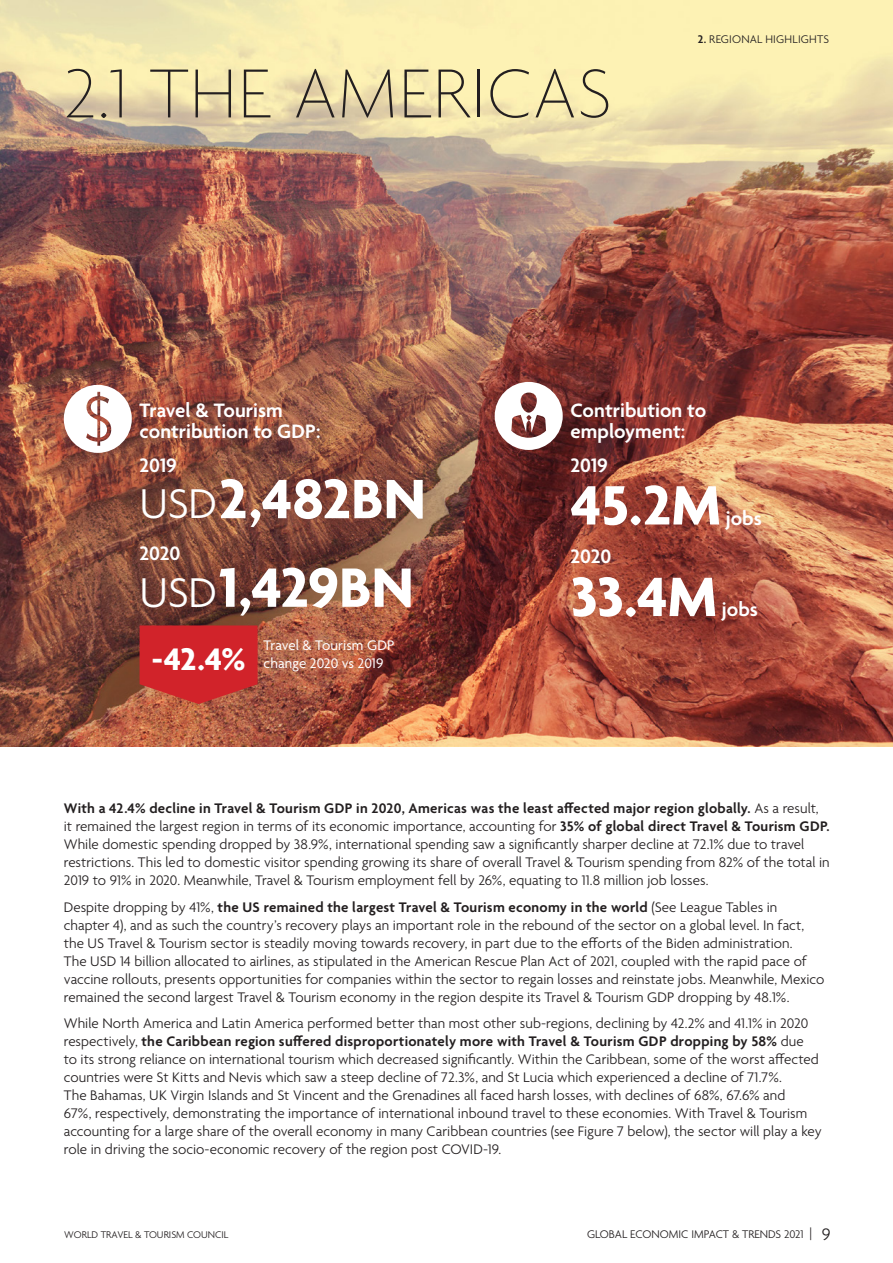
<style>
.page{position:relative;width:893px;height:1263px;background:#fff}
.page>*{position:absolute;margin:0;border:0;box-sizing:border-box;transform-origin:0 0}
.t1{font:100 75px "Agenda";letter-spacing:.015em;color:#231f20}
.t2{font:700 60px "Agenda";letter-spacing:-.005em;color:#fff}
.t3{font:700 33.75px "Agenda";color:#fff}
.body{font:600 21px/21px "Agenda";color:#fff}
.body-2{font:300 15px/18px "Agenda";letter-spacing:.005em;color:#231f20}
.body-3{font:15px/18px "Agenda";color:#fff}
.t4{font:300 12px "Agenda";color:#231f20}
.t5{font:300 10.5px "Agenda";color:#231f20}
.s1{font-weight:600}
.s2{font-weight:300;font-size:45px}
.s3{font-size:13.5px}
.s4{font-size:18px}
</style>
<div class="page">
<img style="left:0;top:0;width:893px;height:746px">
<svg style="left:495px;top:382px;width:68px;height:68px"></svg>
<svg style="left:140px;top:625px;width:118px;height:79px;background:#cc2b2d"></svg>
<svg style="left:64px;top:385px;width:68px;height:68px"></svg>
<p class="t1" style="left:64px;top:53px;width:549px">2.1 THE AMERICAS</p>
<p class="t4" style="left:698px;top:32px;width:133px"><span class="s1">2.</span> REGIONAL HIGHLIGHTS</p>
<p class="body" style="left:140px;top:402px;width:182px">Travel &amp; Tourism contribution to GDP:</p>
<p class="body" style="left:570px;top:402px;width:137px">Contribution to employment:</p>
<p class="body" style="left:140px;top:456px;width:39px">2019</p>
<p class="body" style="left:570px;top:456px;width:39px">2019</p>
<p class="t2" style="left:140px;top:467px;width:288px"><span class="s2">USD</span>2,482BN</p>
<p class="t2" style="left:570px;top:473px;width:152px">45.2M</p>
<p class="body" style="left:726px;top:509px;width:37px">jobs</p>
<p class="body" style="left:140px;top:544px;width:42px">2020</p>
<p class="body" style="left:570px;top:547px;width:42px">2020</p>
<p class="t2" style="left:140px;top:555px;width:276px"><span class="s2">USD</span>1,429BN</p>
<p class="t3" style="left:152px;top:641px;width:95px">-42.4%</p>
<p class="body-3" style="left:264px;top:637px;width:132px">Travel &amp; Tourism GDP change 2020 vs 2019</p>
<p class="t2" style="left:570px;top:565px;width:148px">33.4M</p>
<p class="body" style="left:722px;top:600px;width:37px">jobs</p>
<p class="body-2" style="left:64px;top:800px;width:767px"><span class="s1">With a 42.4% decline in Travel &amp; Tourism GDP in 2020, Americas was the least affected major region globally.</span> As a result, it remained the largest region in terms of its economic importance, accounting for <span class="s1">35% of global direct Travel &amp; Tourism GDP.<br></span>While domestic spending dropped by 38.9%, international spending saw a significantly sharper decline at 72.1% due to travel restrictions. This led to domestic visitor spending growing its share of overall Travel &amp; Tourism spending from 82% of the total in 2019 to 91% in 2020. Meanwhile, Travel &amp; Tourism employment fell by 26%, equating to 11.8 million job losses.</p>
<p class="body-2" style="left:64px;top:899px;width:762px">Despite dropping by 41%, <span class="s1">the US remained the largest Travel &amp; Tourism economy in the world</span> (See League Tables in chapter 4), and as such the country’s recovery plays an important role in the rebound of the sector on a global level. In fact, the US Travel &amp; Tourism sector is steadily moving towards recovery, in part due to the efforts of the Biden administration.<br>The USD 14 billion allocated to airlines, as stipulated in the American Rescue Plan Act of 2021, coupled with the rapid pace of vaccine rollouts, presents opportunities for companies within the sector to regain losses and reinstate jobs. Meanwhile, Mexico remained the second largest Travel &amp; Tourism economy in the region despite its Travel &amp; Tourism GDP dropping by 48.1%.</p>
<p class="body-2" style="left:64px;top:1015px;width:759px">While North America and Latin America performed better than most other sub-regions, declining by 42.2% and 41.1% in 2020 respectively, <span class="s1">the Caribbean region suffered disproportionately more with Travel &amp; Tourism GDP dropping by 58%</span> due<br>to its strong reliance on international tourism which decreased significantly. Within the Caribbean, some of the worst affected countries were St Kitts and Nevis which saw a steep decline of 72.3%, and St Lucia which experienced a decline of 71.7%.<br>The Bahamas, UK Virgin Islands and St Vincent and the Grenadines all faced harsh losses, with declines of 68%, 67.6% and<br>67%, respectively, demonstrating the importance of international inbound travel to these economies. With Travel &amp; Tourism accounting for a large share of the overall economy in many Caribbean countries (see Figure 7 below), the sector will play a key role in driving the socio-economic recovery of the region post COVID-19.</p>
<p class="t5" style="left:64px;top:1229px;width:166px">WORLD TRAVEL &amp; TOURISM COUNCIL</p>
<p class="t4" style="left:587px;top:1228px;width:245px">GLOBAL ECONOMIC IMPACT &amp; TRENDS 2021 <span class="s3">|</span> <span class="s4">9</span></p>
</div>
